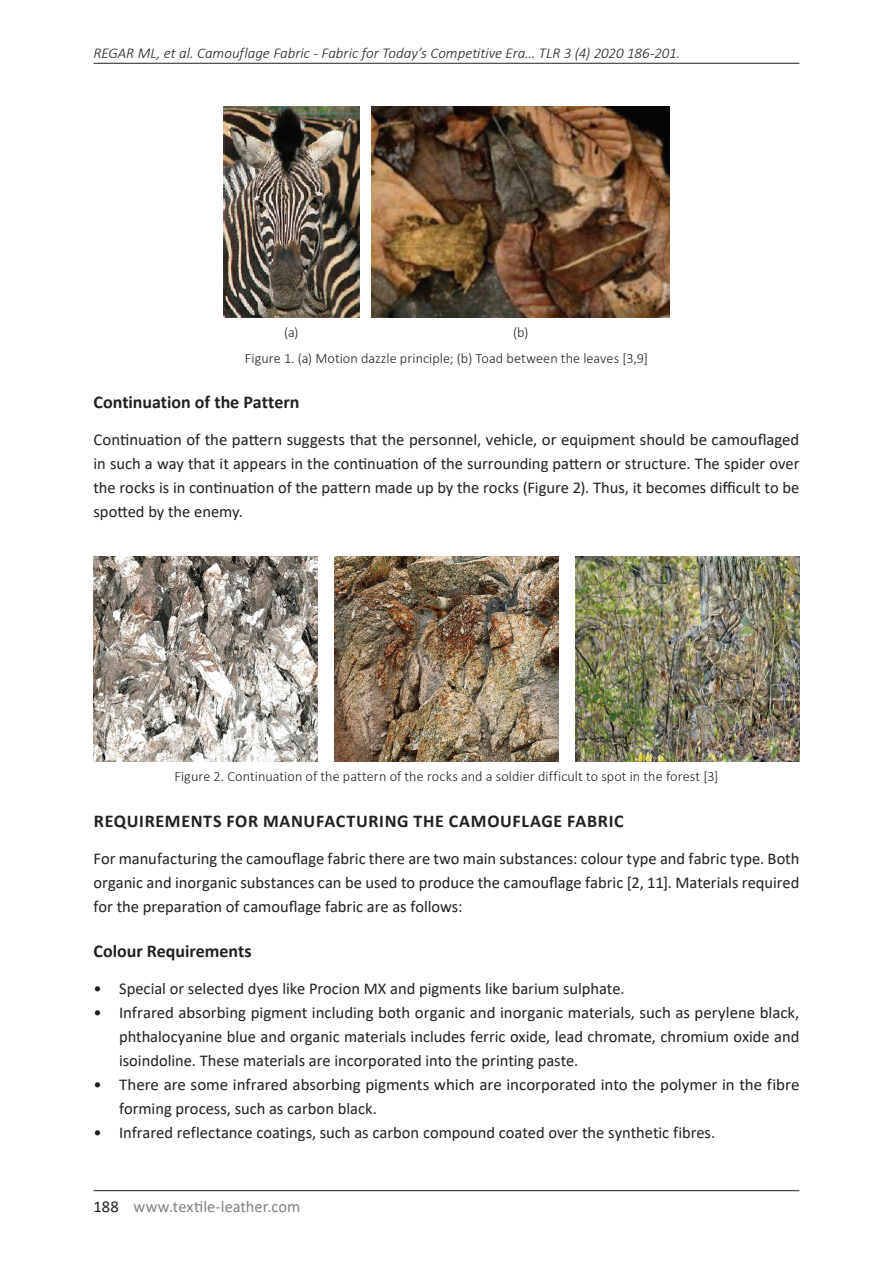
<style>
.page{position:relative;width:893px;height:1263px;background:#fff}
.page>*{position:absolute;margin:0;border:0;box-sizing:border-box;transform-origin:0 0}
.t1{font:700 18px "Calibri";letter-spacing:.02em;color:#231f20}
.t2{font:700 18px "Calibri";letter-spacing:-.005em;color:#231f20}
.t3{font:700 18px "Calibri";color:#231f20}
.t4{font:16.5px/24px "Calibri";color:#231f20;text-align:justify}
.t5{font:16.5px "Calibri";color:#808285}
.t6{font:italic 300 15px "Calibri";color:#231f20}
.t7{font:300 14.25px "Calibri";letter-spacing:.005em;color:#231f20}
.s1{color:#231f20}
</style>
<div class="page">
<hr style="left:94px;top:63px;width:705px;height:1px;background:#231f20">
<hr style="left:94px;top:1190px;width:705px;height:1px;background:#231f20">
<img style="left:224px;top:106px;width:135px;height:212px">
<img style="left:372px;top:106px;width:297px;height:212px">
<img style="left:94px;top:556px;width:223px;height:206px">
<img style="left:335px;top:556px;width:223px;height:206px">
<img style="left:576px;top:556px;width:223px;height:206px">
<p class="t6" style="left:94px;top:44px;width:588px">REGAR ML, et al. Camouflage Fabric - Fabric for Today’s Competitive Era… TLR 3 (4) 2020 186-201.</p>
<p class="t7" style="left:284px;top:324px;width:16px">(a)</p>
<p class="t7" style="left:513px;top:324px;width:17px">(b)</p>
<p class="t7" style="left:245px;top:349px;width:405px">Figure 1. (a) Motion dazzle principle; (b) Toad between the leaves [3,9]</p>
<p class="t2" style="left:94px;top:389px;width:207px">Continuation of the Pattern</p>
<p class="t4" style="left:94px;top:427px;width:707px">Continuation of the pattern suggests that the personnel, vehicle, or equipment should be camouflaged in such a way that it appears in the continuation of the surrounding pattern or structure. The spider over the rocks is in continuation of the pattern made up by the rocks (Figure 2). Thus, it becomes difficult to be spotted by the enemy.</p>
<p class="t7" style="left:174px;top:767px;width:546px">Figure 2. Continuation of the pattern of the rocks and a soldier difficult to spot in the forest [3]</p>
<p class="t1" style="left:94px;top:808px;width:531px">REQUIREMENTS FOR MANUFACTURING THE CAMOUFLAGE FABRIC</p>
<p class="t4" style="left:94px;top:846px;width:707px">For manufacturing the camouflage fabric there are two main substances: colour type and fabric type. Both organic and inorganic substances can be used to produce the camouflage fabric [2, 11]. Materials required for the preparation of camouflage fabric are as follows:</p>
<p class="t3" style="left:94px;top:938px;width:160px">Colour Requirements</p>
<p class="t4" style="left:94px;top:976px;width:532px">• Special or selected dyes like Procion MX and pigments like barium sulphate.</p>
<p class="t4" style="left:119px;top:1000px;width:682px;text-indent:-26px">• Infrared absorbing pigment including both organic and inorganic materials, such as perylene black, phthalocyanine blue and organic materials includes ferric oxide, lead chromate, chromium oxide and isoindoline. These materials are incorporated into the printing paste.</p>
<p class="t4" style="left:119px;top:1072px;width:682px;text-indent:-26px">• There are some infrared absorbing pigments which are incorporated into the polymer in the fibre forming process, such as carbon black.</p>
<p class="t4" style="left:94px;top:1120px;width:623px">• Infrared reflectance coatings, such as carbon compound coated over the synthetic fibres.</p>
<p class="t5" style="left:93px;top:1195px;width:208px"><span class="s1">188</span> www.textile-leather.com</p>
</div>
